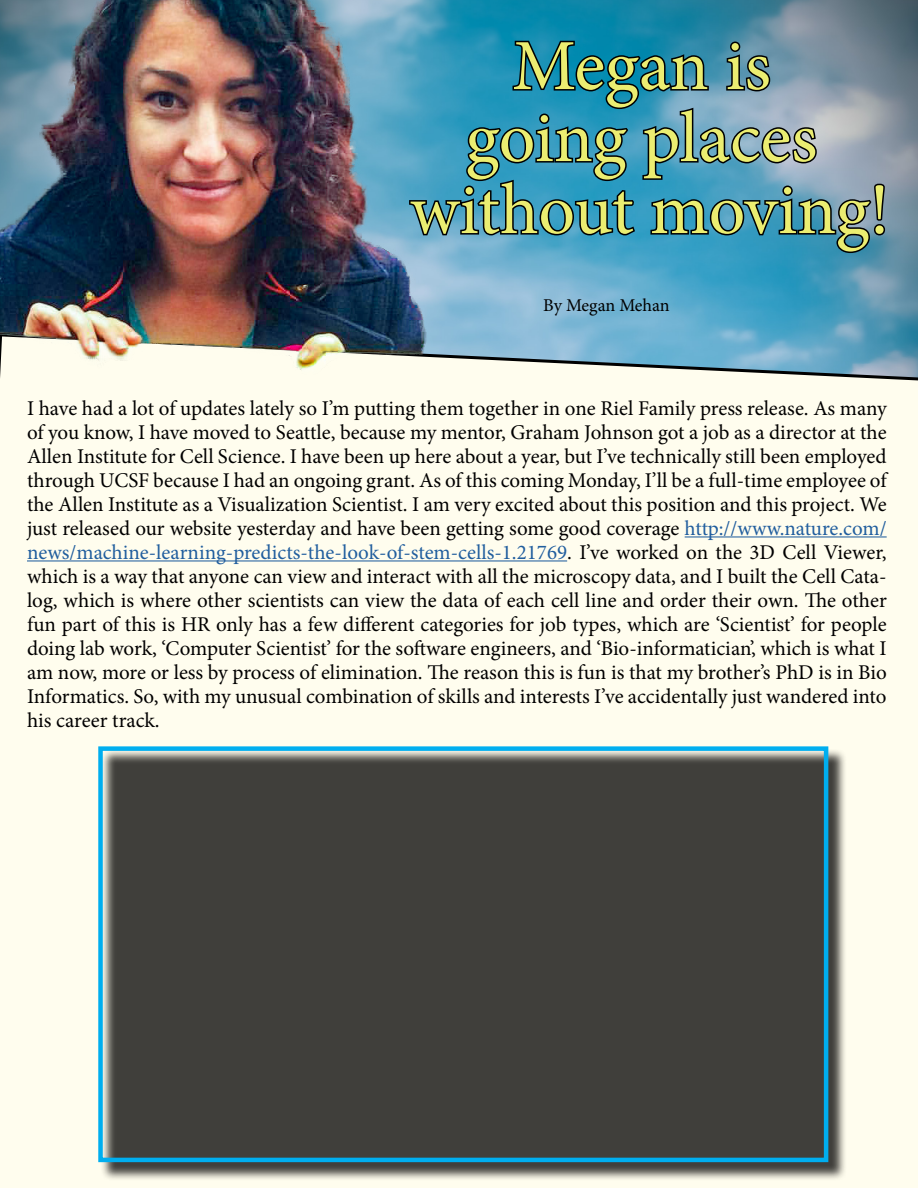
<style>
.page{position:relative;width:918px;height:1188px;background:#fff}
.page>*{position:absolute;margin:0;border:0;box-sizing:border-box;transform-origin:0 0}
.t1{font:72px/72px "Minion Pro";letter-spacing:-.005em;color:#ebed71;text-align:center}
.t2{font:21px/24px "Minion Pro";color:#000;text-align:justify}
.t3{font:18px "Minion Pro";letter-spacing:-.01em;color:#000}
.s1{color:#215e9e}
</style>
<div class="page">
<img style="left:642px;top:0;width:276px;height:332px">
<div style="left:0;top:332px;width:918px;height:856px;background:#fffdee"></div>
<hr style="left:685px;top:536px;width:202px;height:1px;background:#215e9e">
<img style="left:0;top:0;width:642px;height:790px">
<div style="left:100px;top:749px;width:747px;height:432px;background:#000;opacity:.75"></div>
<div style="left:98px;top:746px;width:730px;height:416px;border:4px solid #00aeef"></div>
<svg style="left:511px;top:39px;width:66px;height:865px;background:#bcc5c0"></svg>
<svg style="left:408px;top:40px;width:479px;height:215px;background:#43829b"></svg>
<h1 class="t1" style="left:410px;top:30px;width:481px">Megan is<br>going places without moving!</h1>
<p class="t3" style="left:543px;top:293px;width:128px">By Megan Mehan</p>
<p class="t2" style="left:27px;top:396px;width:861px">I have had a lot of updates lately so I’m putting them together in one Riel Family press release. As many of you know, I have moved to Seattle, because my mentor, Graham Johnson got a job as a director at the Allen Institute for Cell Science. I have been up here about a year, but I’ve technically still been employed through UCSF because I had an ongoing grant. As of this coming Monday, I’ll be a full-time employee of the Allen Institute as a Visualization Scientist. I am very excited about this position and this project. We just released our website yesterday and have been getting some good coverage <span class="s1">http://www.nature.com/ news/machine-learning-predicts-the-look-of-stem-cells-1.21769</span>. I’ve worked on the 3D Cell Viewer, which is a way that anyone can view and interact with all the microscopy data, and I built the Cell Cata&shy;log, which is where other scientists can view the data of each cell line and order their own. The other fun part of this is HR only has a few different categories for job types, which are ‘Scientist’ for people doing lab work, ‘Computer Scientist’ for the software engineers, and ‘Bio-informatician’, which is what I am now, more or less by process of elimination. The reason this is fun is that my brother’s PhD is in Bio Informatics. So, with my unusual combination of skills and interests I’ve accidentally just wandered into his career track.</p>
</div>
